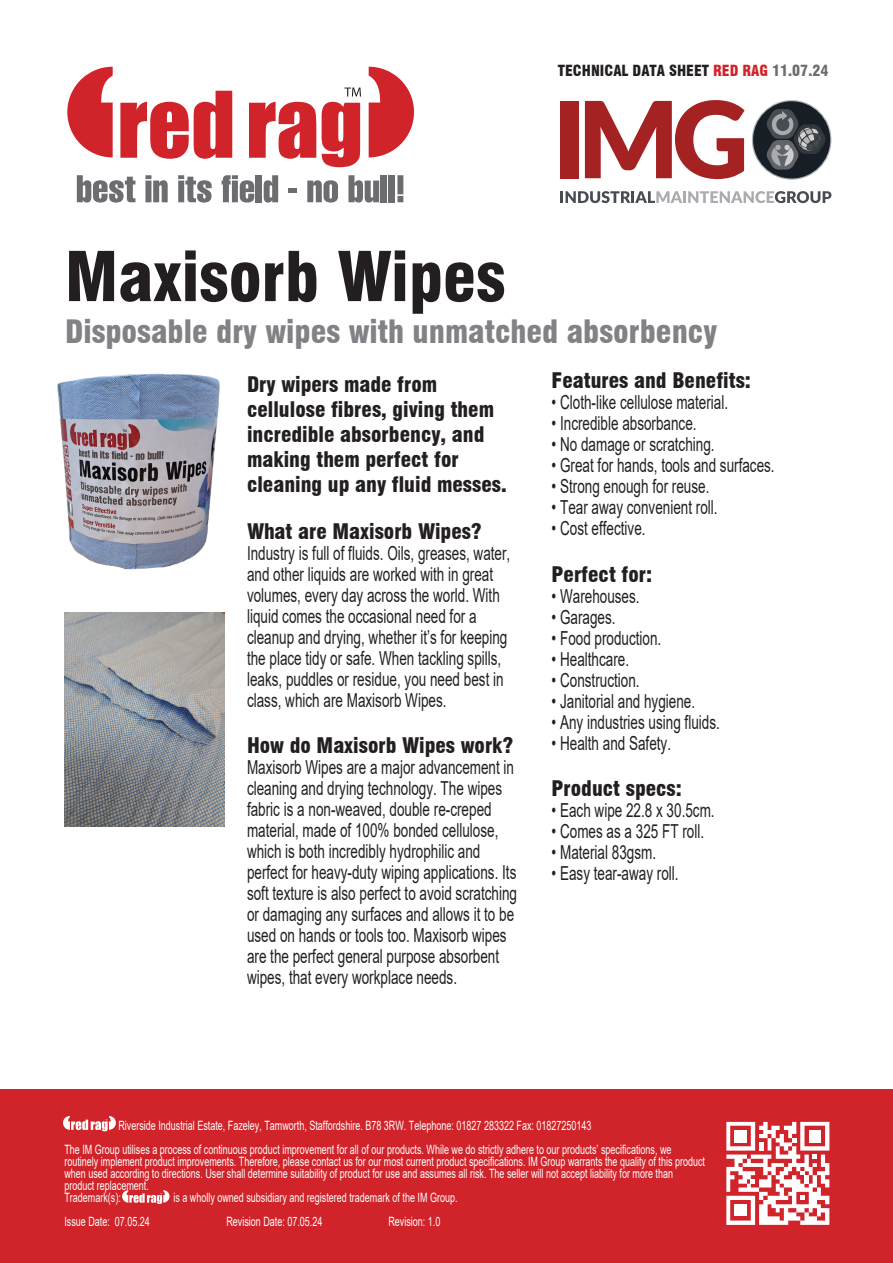
<style>
.page{position:relative;width:893px;height:1263px;background:#fff}
.page>*{position:absolute;margin:0;border:0;box-sizing:border-box;transform-origin:0 0}
.t1{font:900 condensed 66.75px "Swiss 721 BT";color:#231f20}
.t2{font:900 condensed 31.5px "Swiss 721 BT";color:#808285}
.t3{font:900 condensed 21px/25.2px "Swiss 721 BT";color:#231f20}
.t4{font:19.35px/21px "Arial";color:#231f20;scale:.7 1}
.t5{font:900 condensed 15px "Swiss 721 BT";color:#231f20}
.t6{font:12.9px/12px "Arial";color:#fff;scale:.7 1}
.s1{color:#d1232a}
.s2{color:#6c6d70}
</style>
<div class="page">
<div style="left:0;top:1089px;width:893px;height:174px;background:#d1232a"></div>
<svg style="left:63px;top:1116px;width:53px;height:15px"></svg>
<svg style="left:726px;top:1122px;width:103px;height:103px"></svg>
<div style="left:560px;top:101px;width:18px;height:77px;background:#a52223"></div>
<svg style="left:585px;top:100px;width:160px;height:79px"></svg>
<svg style="left:561px;top:191px;width:270px;height:12px"></svg>
<svg style="left:752px;top:100px;width:79px;height:80px"></svg>
<div style="left:753px;top:101px;width:77px;height:77px;background:#181e25;border-radius:50%"></div>
<svg style="left:766px;top:109px;width:60px;height:61px"></svg>
<svg style="left:120px;top:91px;width:112px;height:68px"></svg>
<svg style="left:249px;top:102px;width:67px;height:57px"></svg>
<svg style="left:67px;top:67px;width:46px;height:90px"></svg>
<svg style="left:322px;top:88px;width:39px;height:79px"></svg>
<svg style="left:77px;top:175px;width:58px;height:28px"></svg>
<svg style="left:145px;top:175px;width:23px;height:27px"></svg>
<svg style="left:178px;top:175px;width:34px;height:28px"></svg>
<svg style="left:222px;top:175px;width:32px;height:28px"></svg>
<div style="left:256px;top:175px;width:6px;height:27px;background:#6c6d70"></div>
<svg style="left:264px;top:175px;width:14px;height:28px"></svg>
<svg style="left:288px;top:188px;width:9px;height:4px"></svg>
<svg style="left:307px;top:180px;width:31px;height:23px"></svg>
<svg style="left:348px;top:175px;width:31px;height:28px"></svg>
<div style="left:381px;top:175px;width:6px;height:27px;background:#6c6d70"></div>
<div style="left:389px;top:175px;width:6px;height:27px;background:#6c6d70"></div>
<svg style="left:397px;top:175px;width:6px;height:27px"></svg>
<svg style="left:369px;top:67px;width:45px;height:90px"></svg>
<svg style="left:122px;top:1190px;width:48px;height:14px"></svg>
<img style="left:64px;top:686px;width:161px;height:140px">
<img style="left:57px;top:373px;width:168px;height:313px">
<p class="t5" style="left:558px;top:62px;width:272px">TECHNICAL DATA SHEET <span class="s1">RED RAG</span> <span class="s2">11.07.24</span></p>
<h1 class="t1" style="left:65px;top:237px;width:442px">Maxisorb Wipes</h1>
<h2 class="t2" style="left:65px;top:313px;width:654px">Disposable dry wipes with unmatched absorbency</h2>
<p class="t3" style="left:247px;top:371px;width:261px">Dry wipers made from cellulose fibres, giving them incredible absorbency, and making them perfect for cleaning up any fluid messes.</p>
<p class="t3" style="left:247px;top:518px;width:236px">What are Maxisorb Wipes?</p>
<p class="t4" style="left:247px;top:542px;width:378px">Industry is full of fluids. Oils, greases, water, and other liquids are worked with in great volumes, every day across the world. With liquid comes the occasional need for a cleanup and drying, whether it’s for keeping the place tidy or safe. When tackling spills, leaks, puddles or residue, you need best in class, which are Maxisorb Wipes.</p>
<p class="t3" style="left:247px;top:733px;width:267px">How do Maxisorb Wipes work?</p>
<p class="t4" style="left:247px;top:756px;width:387px">Maxisorb Wipes are a major advancement in cleaning and drying technology. The wipes fabric is a non-weaved, double re-creped material, made of 100% bonded cellulose, which is both incredibly hydrophilic and perfect for heavy-duty wiping applications. Its soft texture is also perfect to avoid scratching or damaging any surfaces and allows it to be used on hands or tools too. Maxisorb wipes are the perfect general purpose absorbent wipes, that every workplace needs.</p>
<p class="t3" style="left:552px;top:368px;width:201px">Features and Benefits:</p>
<p class="t4" style="left:552px;top:392px;width:254px">• Cloth-like cellulose material.</p>
<p class="t4" style="left:552px;top:413px;width:209px">• Incredible absorbance.</p>
<p class="t4" style="left:552px;top:434px;width:234px">• No damage or scratching.</p>
<p class="t4" style="left:552px;top:455px;width:320px">• Great for hands, tools and surfaces.</p>
<p class="t4" style="left:552px;top:476px;width:227px">• Strong enough for reuse.</p>
<p class="t4" style="left:552px;top:497px;width:239px">• Tear away convenient roll.</p>
<p class="t4" style="left:552px;top:518px;width:136px">• Cost effective.</p>
<p class="t3" style="left:552px;top:561px;width:102px">Perfect for:</p>
<p class="t4" style="left:552px;top:585px;width:127px">• Warehouses.</p>
<p class="t4" style="left:552px;top:606px;width:93px">• Garages.</p>
<p class="t4" style="left:552px;top:627px;width:158px">• Food production.</p>
<p class="t4" style="left:552px;top:648px;width:112px">• Healthcare.</p>
<p class="t4" style="left:552px;top:669px;width:127px">• Construction.</p>
<p class="t4" style="left:552px;top:690px;width:207px">• Janitorial and hygiene.</p>
<p class="t4" style="left:552px;top:711px;width:242px">• Any industries using fluids.</p>
<p class="t4" style="left:552px;top:732px;width:172px">• Health and Safety.</p>
<p class="t3" style="left:552px;top:776px;width:132px">Product specs:</p>
<p class="t4" style="left:552px;top:799px;width:234px">• Each wipe 22.8 x 30.5cm.</p>
<p class="t4" style="left:552px;top:820px;width:219px">• Comes as a 325 FT roll.</p>
<p class="t4" style="left:552px;top:841px;width:151px">• Material 83gsm.</p>
<p class="t4" style="left:552px;top:862px;width:183px">• Easy tear-away roll.</p>
<p class="t6" style="left:64px;top:1113px;width:869px;line-height:24px;text-indent:54px">Riverside Industrial Estate, Fazeley, Tamworth, Staffordshire. B78 3RW. Telephone: 01827 283322 Fax: 01827250143<br>The IM Group utilises a process of continuous product improvement for all of our products. While we do strictly adhere to our products’ specifications, we</p>
<p class="t6" style="left:64px;top:1155px;width:917px">routinely implement product improvements. Therefore, please contact us for our most current product specifications. IM Group warrants the quality of this product when used according to directions. User shall determine suitability of product for use and assumes all risk. The seller will not accept liability for more than product replacement.<br>Trademark(s):</p>
<p class="t6" style="left:173px;top:1191px;width:407px">is a wholly owned subsidiary and registered trademark of the IM Group.</p>
<p class="t6" style="left:64px;top:1215px;width:124px">Issue Date: 07.05.24</p>
<p class="t6" style="left:226px;top:1215px;width:139px">Revision Date: 07.05.24</p>
<p class="t6" style="left:388px;top:1215px;width:76px">Revision: 1.0</p>
</div>
